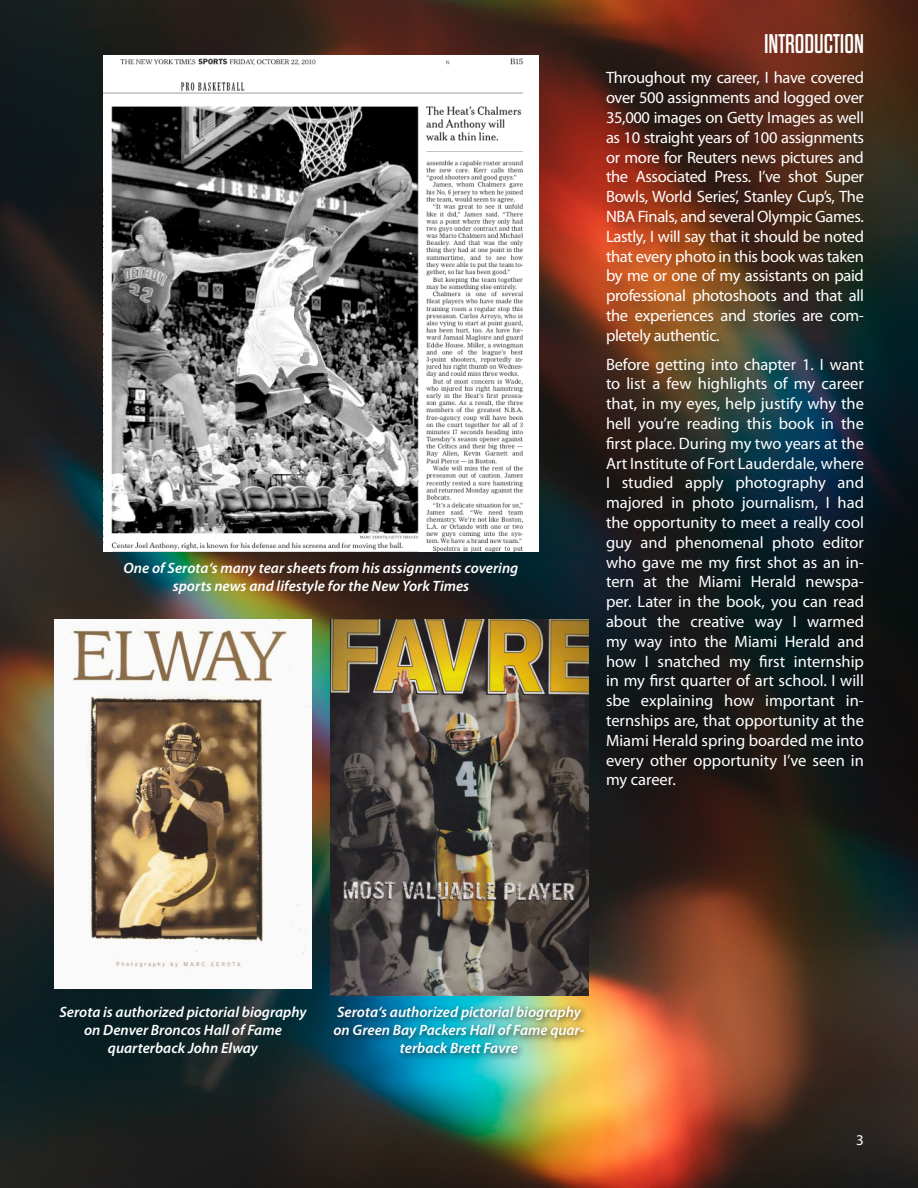
<style>
.page{position:relative;width:918px;height:1188px;background:#fff}
.page>*{position:absolute;margin:0;border:0;box-sizing:border-box;transform-origin:0 0}
.t1{font:27px "Dharma Gothic E";color:#fff}
.t2{font:16.5px/19.8px "Myriad Pro";letter-spacing:-.015em;color:#fff;text-align:justify}
.t3{font:italic 600 15px/18px "Myriad Pro";color:#fff;text-align:center}
.t4{font:15px "Myriad Pro";color:#fff}
</style>
<div class="page">
<img style="left:0;top:0;width:918px;height:1188px">
<div style="left:601px;top:67px;width:280px;height:738px;background:#231f20;opacity:.75"></div>
<div style="left:329px;top:1002px;width:263px;height:59px;background:#231f20;opacity:.75"></div>
<img style="left:103px;top:56px;width:436px;height:495px">
<img style="left:54px;top:619px;width:258px;height:369px">
<img style="left:330px;top:619px;width:258px;height:376px">
<p class="t3" style="left:124px;top:559px;width:396px">One of Serota‘s many tear sheets from his assignments covering sports news and lifestyle for the New York Times</p>
<p class="t1" style="left:764px;top:31px;width:101px">INTRODUCTION</p>
<p class="t2" style="left:606px;top:68px;width:260px">Throughout my career, I have covered over 500 assignments and logged over 35,000 images on Getty Images as well as 10 straight years of 100 assignments or more for Reuters news pictures and the Associated Press. I’ve shot Super Bowls, World Series’, Stanley Cup’s, The NBA Finals, and several Olympic Games.<br>Lastly, I will say that it should be noted that every photo in this book was taken by me or one of my assistants on paid professional photoshoots and that all the experiences and stories are com&shy;pletely authentic.</p>
<p class="t2" style="left:606px;top:355px;width:260px">Before getting into chapter 1. I want to list a few highlights of my career that, in my eyes, help justify why the hell you’re reading this book in the first place. During my two years at the Art Institute of Fort Lauderdale, where I studied apply photography and majored in photo journalism, I had the opportunity to meet a really cool guy and phenomenal photo editor who gave me my first shot as an in&shy;tern at the Miami Herald newspa&shy;per. Later in the book, you can read about the creative way I warmed my way into the Miami Herald and how I snatched my first internship in my first quarter of art school. I will sbe explaining how important in&shy;ternships are, that opportunity at the Miami Herald spring boarded me into every other opportunity I’ve seen in my career.</p>
<p class="t3" style="left:59px;top:1004px;width:249px">Serota is authorized pictorial biography on Denver Broncos Hall of Fame quarterback John Elway</p>
<p class="t3" style="left:333px;top:1004px;width:253px">Serota‘s authorized pictorial biography on Green Bay Packers Hall of Fame quar&shy;terback Brett Favre</p>
<p class="t4" style="left:856px;top:1132px;width:9px">3</p>
</div>
